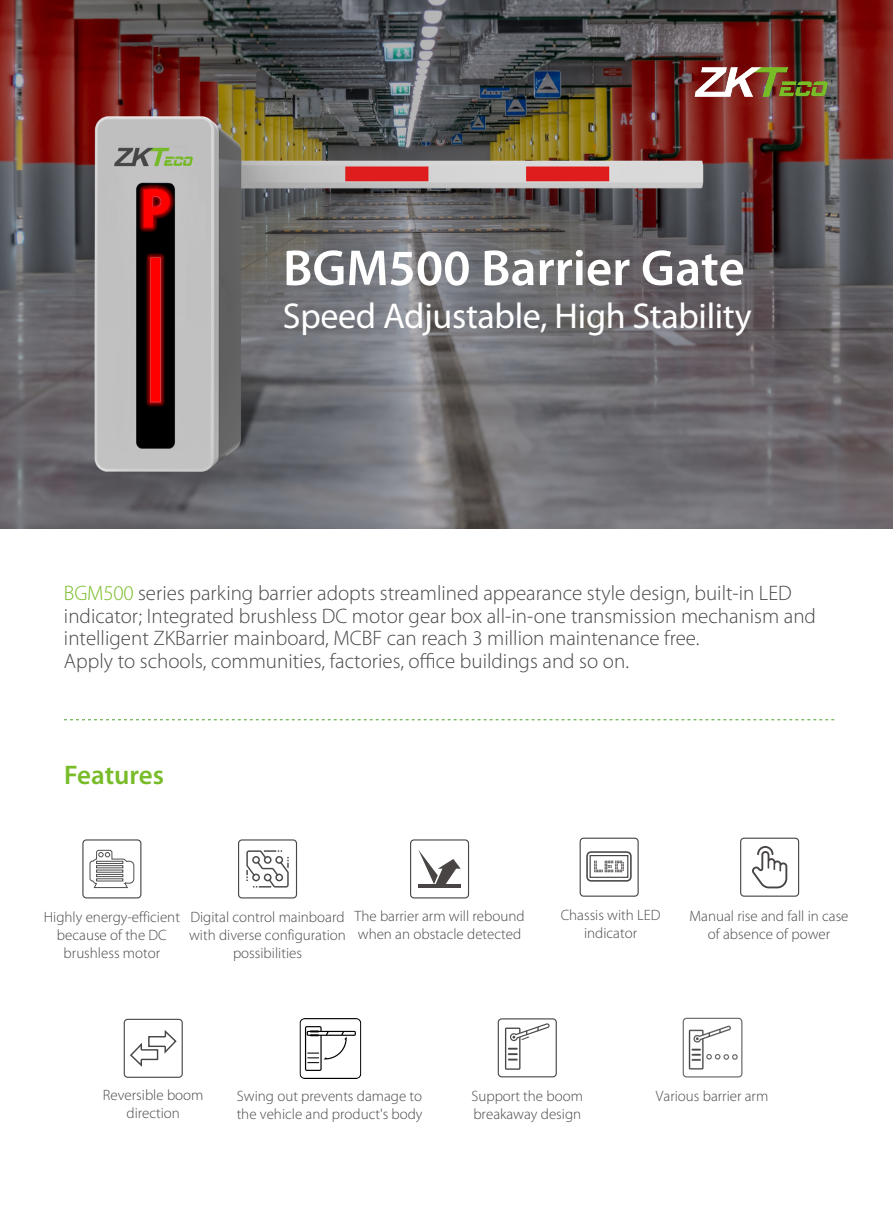
<style>
.page{position:relative;width:893px;height:1212px;background:#fff}
.page>*{position:absolute;margin:0;border:0;box-sizing:border-box;transform-origin:0 0}
.t1{font:600 51px "Myriad Pro";color:#fff}
.t2{font:36px "Myriad Pro";letter-spacing:-.01em;color:#fff}
.t3{font:600 27px "Myriad Pro";color:#79bc29}
.t4{font:300 21px/22.5px "Myriad Pro";color:#484748}
.t5{font:300 15px/18px "Myriad Pro";color:#484848;text-align:center}
.s1{color:#79bc29}
</style>
<div class="page">
<img style="left:0;top:0;width:893px;height:528px">
<img style="left:686px;top:55px;width:152px;height:55px">
<svg style="left:64px;top:719px;width:770px;height:1px"></svg>
<div style="left:238px;top:839px;width:59px;height:59px;border:1px solid #484848;border-radius:3px"></div>
<svg style="left:246px;top:850px;width:43px;height:37px"></svg>
<div style="left:580px;top:838px;width:59px;height:59px;border:1px solid #484848;border-radius:3px"></div>
<svg style="left:586px;top:851px;width:46px;height:31px"></svg>
<div style="left:590px;top:855px;width:38px;height:23px;border:1px solid #494849"></div>
<div style="left:498px;top:1018px;width:59px;height:59px;border:1px solid #484848;border-radius:3px"></div>
<svg style="left:505px;top:1023px;width:45px;height:47px"></svg>
<div style="left:82px;top:839px;width:59px;height:59px;border:1px solid #484848;border-radius:3px"></div>
<svg style="left:89px;top:849px;width:46px;height:39px"></svg>
<div style="left:410px;top:839px;width:59px;height:59px;border:1px solid #484848;border-radius:3px"></div>
<svg style="left:418px;top:850px;width:43px;height:35px"></svg>
<hr style="left:418px;top:885px;width:43px;height:3px;background:#484544">
<div style="left:124px;top:1019px;width:59px;height:59px;border:1px solid #484848;border-radius:3px"></div>
<svg style="left:130px;top:1030px;width:47px;height:37px"></svg>
<div style="left:740px;top:838px;width:59px;height:59px;border:1px solid #484848;border-radius:3px"></div>
<svg style="left:752px;top:846px;width:35px;height:42px"></svg>
<img style="left:682px;top:1018px;width:60px;height:60px">
<img style="left:299px;top:1018px;width:63px;height:61px">
<h1 class="t1" style="left:283px;top:235px;width:463px">BGM500 Barrier Gate</h1>
<h2 class="t2" style="left:283px;top:294px;width:470px">Speed Adjustable, High Stability</h2>
<p class="t4" style="left:64px;top:582px;width:753px"><span class="s1">BGM500</span> series parking barrier adopts streamlined appearance style design, built-in LED indicator; Integrated brushless DC motor gear box all-in-one transmission mechanism and intelligent ZKBarrier mainboard, MCBF can reach 3 million maintenance free.<br>Apply to schools, communities, factories, office buildings and so on.</p>
<h3 class="t3" style="left:64px;top:758px;width:101px">Features</h3>
<p class="t5" style="left:44px;top:907px;width:138px">Highly energy-efficient because of the DC brushless motor</p>
<p class="t5" style="left:561px;top:906px;width:101px">Chassis with LED indicator</p>
<p class="t5" style="left:189px;top:907px;width:158px">Digital control mainboard with diverse configuration possibilities</p>
<p class="t5" style="left:354px;top:907px;width:172px;text-align:left">The barrier arm will rebound when an obstacle detected</p>
<p class="t5" style="left:690px;top:907px;width:160px">Manual rise and fall in case of absence of power</p>
<p class="t5" style="left:103px;top:1086px;width:102px">Reversible boom direction</p>
<p class="t5" style="left:237px;top:1086px;width:187px">Swing out prevents damage to</p>
<p class="t5" style="left:656px;top:1086px;width:114px">Various barrier arm</p>
<p class="t5" style="left:237px;top:1104px;width:187px">the vehicle and product's body</p>
<p class="t5" style="left:471px;top:1086px;width:113px;text-align:left">Support the boom breakaway design</p>
</div>
